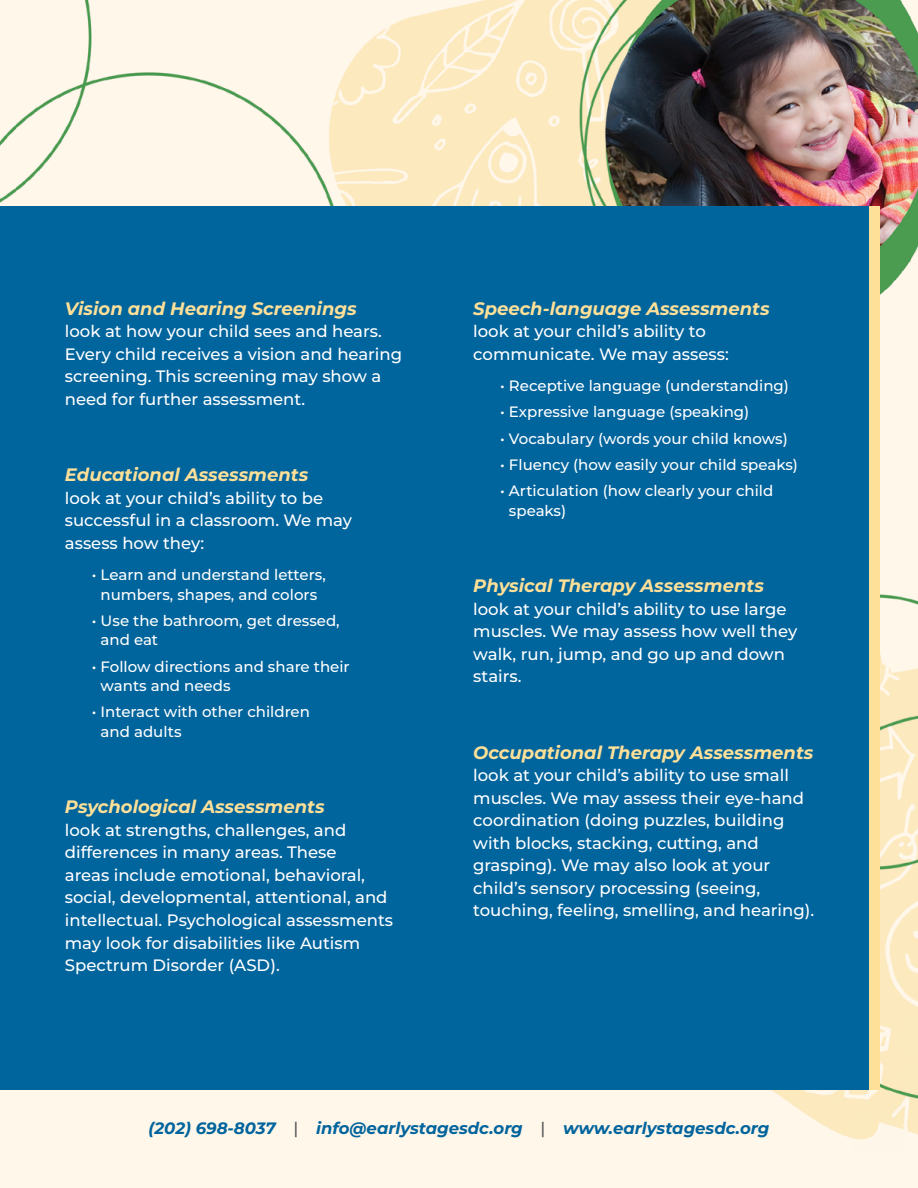
<style>
.page{position:relative;width:918px;height:1188px;background:#fff}
.page>*{position:absolute;margin:0;border:0;box-sizing:border-box;transform-origin:0 0}
.t1{font:italic 700 18px "Montserrat";color:#ffe098}
.t2{font:500 16.5px/22.5px "Montserrat";color:#fff}
.t3{font:italic 700 16.5px "Montserrat";color:#00649d}
.List_Paragraph{font:500 15px/19.5px "Montserrat";color:#fff}
.s1{font-weight:500;font-style:normal;color:#58595b}
</style>
<div class="page">
<img style="left:0;top:0;width:918px;height:1188px">
<div style="left:0;top:206px;width:874px;height:884px;background:#00649d"></div>
<div style="left:869px;top:206px;width:11px;height:884px;background:#ffe098"></div>
<p class="t1" style="left:65px;top:296px;width:293px">Vision and Hearing Screenings</p>
<p class="t2" style="left:65px;top:320px;width:339px">look at how your child sees and hears.<br>Every child receives a vision and hearing screening. This screening may show a need for further assessment.</p>
<p class="t1" style="left:65px;top:463px;width:245px">Educational Assessments</p>
<p class="t2" style="left:65px;top:486px;width:289px">look at your child’s ability to be successful in a classroom. We may assess how they:</p>
<p class="List_Paragraph" style="left:92px;top:565px;width:235px;text-align:center">• Learn and understand letters, numbers, shapes, and colors</p>
<p class="List_Paragraph" style="left:101px;top:611px;width:241px;text-indent:-9px">• Use the bathroom, get dressed, and eat</p>
<p class="List_Paragraph" style="left:101px;top:656px;width:251px;text-indent:-9px">• Follow directions and share their wants and needs</p>
<p class="List_Paragraph" style="left:101px;top:702px;width:211px;text-indent:-9px">• Interact with other children and adults</p>
<p class="t1" style="left:65px;top:795px;width:261px">Psychological Assessments</p>
<p class="t2" style="left:65px;top:818px;width:330px">look at strengths, challenges, and differences in many areas. These<br>areas include emotional, behavioral, social, developmental, attentional, and intellectual. Psychological assessments may look for disabilities like Autism Spectrum Disorder (ASD).</p>
<p class="t1" style="left:473px;top:296px;width:298px">Speech-language Assessments</p>
<p class="t2" style="left:473px;top:320px;width:257px">look at your child’s ability to communicate. We may assess:</p>
<p class="List_Paragraph" style="left:500px;top:376px;width:290px">• Receptive language (understanding)</p>
<p class="List_Paragraph" style="left:500px;top:402px;width:251px">• Expressive language (speaking)</p>
<p class="List_Paragraph" style="left:500px;top:428px;width:289px">• Vocabulary (words your child knows)</p>
<p class="List_Paragraph" style="left:500px;top:455px;width:299px">• Fluency (how easily your child speaks)</p>
<p class="List_Paragraph" style="left:509px;top:481px;width:266px;text-indent:-9px">• Articulation (how clearly your child speaks)</p>
<p class="t1" style="left:473px;top:574px;width:292px">Physical Therapy Assessments</p>
<p class="t2" style="left:473px;top:597px;width:326px">look at your child’s ability to use large muscles. We may assess how well they walk, run, jump, and go up and down stairs.</p>
<p class="t1" style="left:473px;top:740px;width:342px">Occupational Therapy Assessments</p>
<p class="t2" style="left:473px;top:764px;width:342px">look at your child’s ability to use small muscles. We may assess their eye-hand coordination (doing puzzles, building with blocks, stacking, cutting, and grasping). We may also look at your child’s sensory processing (seeing, touching, feeling, smelling, and hearing).</p>
<p class="t3" style="left:149px;top:1117px;width:622px">(202) 698-8037 <span class="s1">|</span> info@earlystagesdc.org <span class="s1">|</span> www.earlystagesdc.org</p>
</div>
